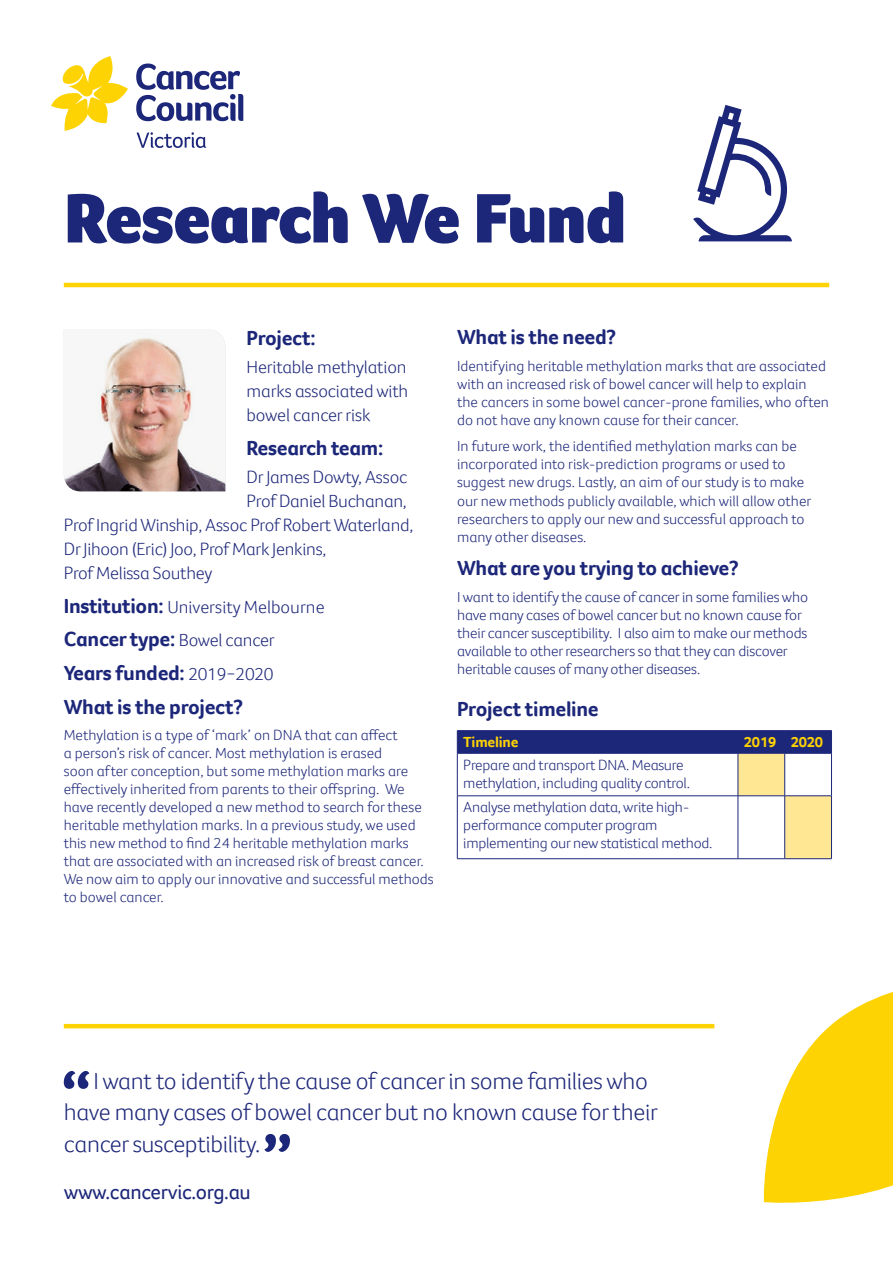
<style>
.page{position:relative;width:893px;height:1263px;background:#fff}
.page>*{position:absolute;margin:0;border:0;box-sizing:border-box;transform-origin:0 0}
.t1{font:900 72px "Foco CC";letter-spacing:-.01em;color:#1d2779}
.t2{font:300 24px/31.5px "Foco CC";letter-spacing:-.015em;color:#1d2779}
.t3{font:700 21px/33.8px "Foco CC";letter-spacing:-.015em;color:#1d2779;text-align:justify}
.t4{font:21px "Foco CC";letter-spacing:-.015em;color:#1d2779}
.t5{font:300 18px/24px "Foco CC";letter-spacing:-.015em;color:#1d2779;text-align:justify}
.t6{font:300 15px/18px "Foco CC";color:#1d2779}
.t7{font:700 15px "Foco CC";letter-spacing:-.015em;color:#fed304}
.s1{font-weight:700;font-size:21px}
.s2{font-weight:300;font-size:18px}
</style>
<div class="page">
<hr style="left:64px;top:283px;width:765px;height:4px;background:#fed304">
<hr style="left:64px;top:1024px;width:650px;height:4px;background:#fed304">
<hr style="left:457px;top:730px;width:281px;height:1px;background:#1d2779">
<hr style="left:738px;top:730px;width:47px;height:1px;background:#1d2779">
<hr style="left:785px;top:730px;width:47px;height:1px;background:#1d2779">
<svg style="left:457px;top:731px;width:375px;height:127px"></svg>
<hr style="left:457px;top:753px;width:281px;height:1px;background:#1d2779">
<hr style="left:457px;top:753px;width:1px;height:43px;background:#1d2779">
<hr style="left:738px;top:753px;width:47px;height:1px;background:#1d2779">
<hr style="left:738px;top:753px;width:1px;height:43px;background:#1d2779">
<hr style="left:785px;top:753px;width:47px;height:1px;background:#1d2779">
<hr style="left:784px;top:753px;width:1px;height:43px;background:#1d2779">
<hr style="left:831px;top:753px;width:1px;height:43px;background:#1d2779">
<hr style="left:457px;top:795px;width:281px;height:1px;background:#1d2779">
<hr style="left:457px;top:796px;width:1px;height:62px;background:#1d2779">
<hr style="left:738px;top:795px;width:47px;height:1px;background:#1d2779">
<hr style="left:738px;top:796px;width:1px;height:62px;background:#1d2779">
<hr style="left:785px;top:795px;width:47px;height:1px;background:#1d2779">
<hr style="left:784px;top:796px;width:1px;height:62px;background:#1d2779">
<hr style="left:831px;top:796px;width:1px;height:62px;background:#1d2779">
<hr style="left:457px;top:858px;width:281px;height:1px;background:#1d2779">
<hr style="left:738px;top:858px;width:47px;height:1px;background:#1d2779">
<hr style="left:785px;top:858px;width:47px;height:1px;background:#1d2779">
<svg style="left:64px;top:1071px;width:25px;height:18px"></svg>
<svg style="left:264px;top:1134px;width:26px;height:18px"></svg>
<svg style="left:763px;top:992px;width:130px;height:211px"></svg>
<svg style="left:693px;top:105px;width:99px;height:136px"></svg>
<svg style="left:51px;top:56px;width:77px;height:75px"></svg>
<svg style="left:136px;top:64px;width:107px;height:57px"></svg>
<svg style="left:137px;top:132px;width:69px;height:16px"></svg>
<img style="left:64px;top:330px;width:161px;height:161px">
<h1 class="t1" style="left:64px;top:171px;width:564px">Research We Fund</h1>
<h3 class="t3" style="left:247px;top:320px;width:71px">Project:</h3>
<p class="t5" style="left:247px;top:355px;width:163px">Heritable methylation marks associated with bowel cancer risk</p>
<h3 class="t3" style="left:247px;top:430px;width:138px">Research team:</h3>
<p class="t5" style="left:247px;top:464px;width:162px">Dr James Dowty, Assoc</p>
<p class="t5" style="left:247px;top:488px;width:162px">Prof Daniel Buchanan,</p>
<p class="t5" style="left:64px;top:512px;width:351px">Prof Ingrid Winship, Assoc Prof Robert Waterland,</p>
<p class="t5" style="left:64px;top:536px;width:264px">Dr Jihoon (Eric) Joo, Prof Mark Jenkins,</p>
<p class="t5" style="left:64px;top:560px;width:150px">Prof Melissa Southey</p>
<p class="t5" style="left:64px;top:594px;width:262px"><span class="s1">Institution:</span> University Melbourne</p>
<h3 class="t3" style="left:64px;top:622px;width:212px">Cancer type: <span class="s2">Bowel cancer </span>Years funded: <span class="s2">2019−2020<br></span>What is the project?</h3>
<p class="t6" style="left:64px;top:726px;width:371px">Methylation is a type of ‘mark’ on DNA that can affect<br>a person’s risk of cancer. Most methylation is erased<br>soon after conception, but some methylation marks are effectively inherited from parents to their offspring. We have recently developed a new method to search for these heritable methylation marks. In a previous study, we used this new method to find 24 heritable methylation marks that are associated with an increased risk of breast cancer.<br>We now aim to apply our innovative and successful methods to bowel cancer.</p>
<h3 class="t3" style="left:457px;top:320px;width:160px">What is the need?</h3>
<p class="t6" style="left:457px;top:357px;width:373px">Identifying heritable methylation marks that are associated with an increased risk of bowel cancer will help to explain the cancers in some bowel cancer-prone families, who often do not have any known cause for their cancer.</p>
<p class="t6" style="left:457px;top:437px;width:356px">In future work, the identified methylation marks can be incorporated into risk-prediction programs or used to suggest new drugs. Lastly, an aim of our study is to make our new methods publicly available, which will allow other researchers to apply our new and successful approach to many other diseases.</p>
<h3 class="t3" style="left:457px;top:551px;width:283px">What are you trying to achieve?</h3>
<p class="t6" style="left:457px;top:587px;width:352px">I want to identify the cause of cancer in some families who have many cases of bowel cancer but no known cause for their cancer susceptibility. I also aim to make our methods available to other researchers so that they can discover heritable causes of many other diseases.</p>
<h3 class="t3" style="left:457px;top:692px;width:143px">Project timeline</h3>
<p class="t7" style="left:463px;top:732px;width:57px">Timeline</p>
<p class="t7" style="left:744px;top:732px;width:81px">2019 2020</p>
<p class="t6" style="left:463px;top:756px;width:228px">Prepare and transport DNA. Measure methylation, including quality control.</p>
<p class="t6" style="left:463px;top:798px;width:251px">Analyse methylation data, write high&shy;performance computer program implementing our new statistical method.</p>
<h2 class="t2" style="left:64px;top:1065px;width:596px;text-indent:30px">I want to identify the cause of cancer in some families who have many cases of bowel cancer but no known cause for their cancer susceptibility.</h2>
<h3 class="t4" style="left:64px;top:1178px;width:189px">www.cancervic.org.au</h3>
</div>
